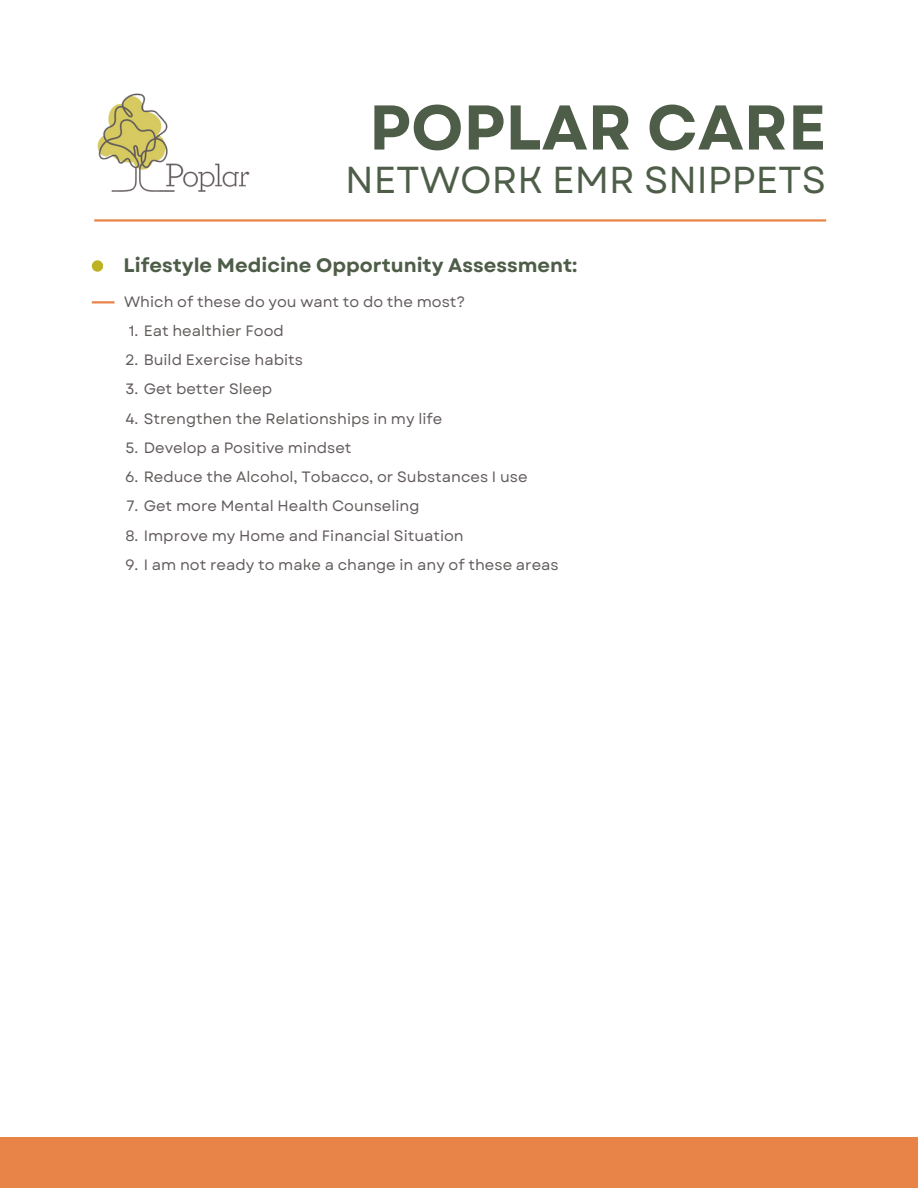
<style>
.page{position:relative;width:918px;height:1188px;background:#fff}
.page>*{position:absolute;margin:0;border:0;box-sizing:border-box;transform-origin:0 0}
.t1{font:700 63px "Garet";color:#4e5d48}
.t2{font:37.5px "Garet";color:#4e5d48}
.t3{font:700 19.5px "Garet";color:#4e5d48}
.t4{font:15px "Garet";color:#625b5b}
</style>
<div class="page">
<img style="left:97px;top:93px;width:153px;height:99px">
<hr style="left:94px;top:219px;width:732px;height:3px;background:#e88448">
<div style="left:0;top:1138px;width:918px;height:50px;background:#e88448"></div>
<div style="left:92px;top:260px;width:11px;height:12px;background:#bbb322;border-radius:50%"></div>
<hr style="left:92px;top:301px;width:23px;height:2px;background:#e88448">
<p class="t1" style="left:369px;top:82px;width:459px">POPLAR CARE</p>
<p class="t2" style="left:345px;top:153px;width:483px">NETWORK EMR SNIPPETS</p>
<p class="t3" style="left:124px;top:251px;width:455px">Lifestyle Medicine Opportunity Assessment:</p>
<p class="t4" style="left:124px;top:291px;width:343px">Which of these do you want to do the most?</p>
<p class="t4" style="left:129px;top:320px;width:157px">1. Eat healthier Food</p>
<p class="t4" style="left:125px;top:349px;width:179px">2. Build Exercise habits</p>
<p class="t4" style="left:126px;top:378px;width:148px">3. Get better Sleep</p>
<p class="t4" style="left:126px;top:408px;width:318px">4. Strengthen the Relationships in my life</p>
<p class="t4" style="left:126px;top:437px;width:227px">5. Develop a Positive mindset</p>
<p class="t4" style="left:125px;top:466px;width:404px">6. Reduce the Alcohol, Tobacco, or Substances I use</p>
<p class="t4" style="left:127px;top:495px;width:294px">7. Get more Mental Health Counseling</p>
<p class="t4" style="left:125px;top:525px;width:340px">8. Improve my Home and Financial Situation</p>
<p class="t4" style="left:125px;top:554px;width:435px">9. I am not ready to make a change in any of these areas</p>
</div>
